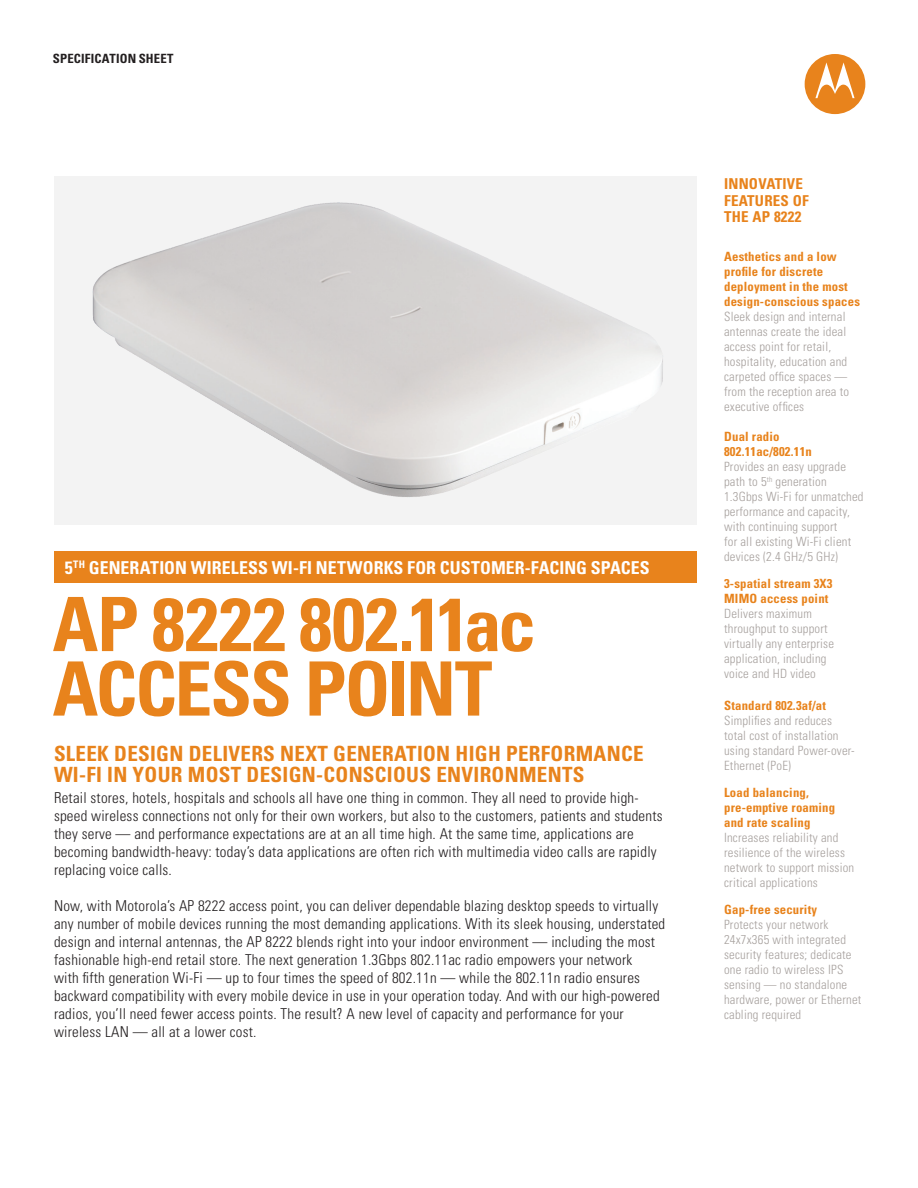
<style>
.page{position:relative;width:918px;height:1188px;background:#fff}
.page>*{position:absolute;margin:0;border:0;box-sizing:border-box;transform-origin:0 0}
.t1{font:700 condensed 75px/64.5px "Univers LT Std";letter-spacing:-.025em;color:#e8831c}
.t2{font:700 condensed 21px/21px "Univers LT Std";letter-spacing:.015em;color:#e8831c}
.t3{font:700 condensed 17.85px "Univers LT Std";letter-spacing:.005em;color:#fff}
.t4{font:300 condensed 15px/18px "Univers LT Std";letter-spacing:.015em;color:#231f20}
.t5{font:700 condensed 15px/16.5px "Univers LT Std";letter-spacing:.015em;color:#e8831c}
.FB_Body_Copy{font:300 condensed 12.75px/15px "Univers LT Std";letter-spacing:.015em;color:#a7a19e}
.FB_Heading{font:700 condensed 12.75px/15px "Univers LT Std";letter-spacing:.015em;color:#e8831c}
.t6{font:700 condensed 12.75px "Univers LT Std";letter-spacing:.01em;color:#231f20}
</style>
<div class="page">
<div style="left:54px;top:176px;width:643px;height:349px;background:#f3f3f3"></div>
<div style="left:805px;top:54px;width:60px;height:60px;background:#e8831c;border-radius:50%"></div>
<svg style="left:815px;top:62px;width:40px;height:36px"></svg>
<div style="left:54px;top:551px;width:643px;height:32px;background:#e8831c"></div>
<img style="left:92px;top:202px;width:571px;height:295px">
<p class="t6" style="left:53px;top:51px;width:122px">SPECIFICATION SHEET</p>
<p class="t3" style="left:65px;top:556px;width:586px">5<sup>TH</sup> GENERATION WIRELESS WI-FI NETWORKS FOR CUSTOMER-FACING SPACES</p>
<p class="t1" style="left:52px;top:592px;width:485px">AP 8222 802.11ac<br>ACCESS POINT</p>
<p class="t2" style="left:54px;top:743px;width:591px">SLEEK DESIGN DELIVERS NEXT GENERATION HIGH PERFORMANCE<br>WI-FI IN YOUR MOST DESIGN-CONSCIOUS ENVIRONMENTS</p>
<p class="t4" style="left:54px;top:789px;width:610px">Retail stores, hotels, hospitals and schools all have one thing in common. They all need to provide high&shy;speed wireless connections not only for their own workers, but also to the customers, patients and students they serve — and performance expectations are at an all time high. At the same time, applications are becoming bandwidth-heavy: today’s data applications are often rich with multimedia video calls are rapidly replacing voice calls.</p>
<p class="t4" style="left:54px;top:897px;width:613px">Now, with Motorola’s AP 8222 access point, you can deliver dependable blazing desktop speeds to virtually any number of mobile devices running the most demanding applications. With its sleek housing, understated design and internal antennas, the AP 8222 blends right into your indoor environment — including the most fashionable high-end retail store. The next generation 1.3Gbps 802.11ac radio empowers your network<br>with fifth generation Wi-Fi — up to four times the speed of 802.11n — while the 802.11n radio ensures backward compatibility with every mobile device in use in your operation today. And with our high-powered radios, you’ll need fewer access points. The result? A new level of capacity and performance for your wireless LAN — all at a lower cost.</p>
<p class="t5" style="left:724px;top:176px;width:80px">INNOVATIVE</p>
<p class="t5" style="left:724px;top:192px;width:86px">FEATURES OF<br>THE AP 8222</p>
<p class="FB_Heading" style="left:724px;top:249px;width:137px">Aesthetics and a low profile for discrete deployment in the most design-conscious spaces</p>
<p class="FB_Body_Copy" style="left:724px;top:310px;width:127px">Sleek design and internal antennas create the ideal access point for retail, hospitality, education and carpeted office spaces — from the reception area to executive offices</p>
<p class="FB_Heading" style="left:724px;top:429px;width:89px">Dual radio<br>802.11ac/802.11n</p>
<p class="FB_Body_Copy" style="left:724px;top:460px;width:141px">Provides an easy upgrade path to 5<sup>th</sup> generation<br>1.3Gbps Wi-Fi for unmatched performance and capacity, with continuing support<br>for all existing Wi-Fi client devices (2.4 GHz/5 GHz)</p>
<p class="FB_Heading" style="left:724px;top:576px;width:110px">3-spatial stream 3X3<br>MIMO access point</p>
<p class="FB_Body_Copy" style="left:724px;top:607px;width:111px">Delivers maximum throughput to support virtually any enterprise application, including voice and HD video</p>
<p class="FB_Heading" style="left:724px;top:698px;width:103px">Standard 802.3af/at</p>
<p class="FB_Body_Copy" style="left:724px;top:713px;width:132px">Simplifies and reduces total cost of installation using standard Power-over-<br>Ethernet (PoE)</p>
<p class="FB_Heading" style="left:724px;top:785px;width:113px">Load balancing, pre-emptive roaming and rate scaling</p>
<p class="FB_Body_Copy" style="left:724px;top:830px;width:132px">Increases reliability and resilience of the wireless network to support mission critical applications</p>
<p class="FB_Heading" style="left:724px;top:902px;width:94px">Gap-free security</p>
<p class="FB_Body_Copy" style="left:724px;top:917px;width:139px">Protects your network<br>24x7x365 with integrated security features; dedicate one radio to wireless IPS sensing — no standalone hardware, power or Ethernet cabling required</p>
</div>
